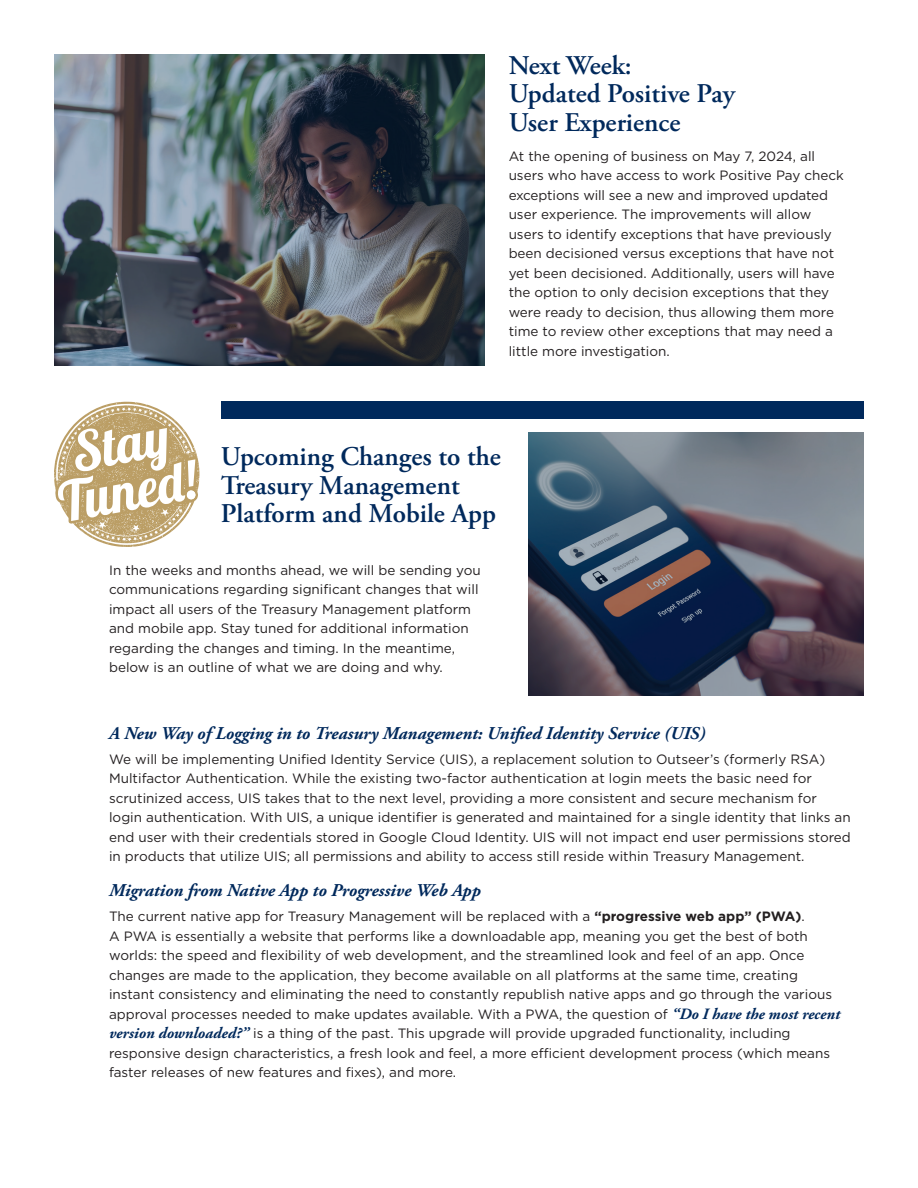
<style>
.page{position:relative;width:918px;height:1188px;background:#fff}
.page>*{position:absolute;margin:0;border:0;box-sizing:border-box;transform-origin:0 0}
.t1{font:600 27px/28.5px "Adobe Garamond Pro";color:#00295c}
.t2{font:italic 700 18px "Adobe Garamond Pro";color:#00295c}
.t3{font:13.5px/19.5px "Gotham";color:#231f20}
.s1{font-weight:700}
.s2{font-family:"Adobe Garamond Pro";font-weight:700;font-style:italic;font-size:15.75px;color:#00295c}
</style>
<div class="page">
<svg style="left:528px;top:432px;width:336px;height:264px"></svg>
<img style="left:54px;top:54px;width:431px;height:311px">
<svg style="left:54px;top:402px;width:145px;height:145px"></svg>
<div style="left:187px;top:490px;width:8px;height:9px;background:#fff;border-radius:50%"></div>
<div style="left:221px;top:402px;width:643px;height:17px;background:#00295c"></div>
<h1 class="t1" style="left:509px;top:51px;width:228px">Next Week:<br>Updated Positive Pay<br>User Experience</h1>
<p class="t3" style="left:509px;top:146px;width:337px">At the opening of business on May 7, 2024, all users who have access to work Positive Pay check exceptions will see a new and improved updated user experience. The improvements will allow users to identify exceptions that have previously been decisioned versus exceptions that have not yet been decisioned. Additionally, users will have the option to only decision exceptions that they were ready to decision, thus allowing them more time to review other exceptions that may need a little more investigation.</p>
<h1 class="t1" style="left:221px;top:443px;width:282px">Upcoming Changes to the<br>Treasury Management<br>Platform and Mobile App</h1>
<p class="t3" style="left:109px;top:560px;width:373px">In the weeks and months ahead, we will be sending you communications regarding significant changes that will impact all users of the Treasury Management platform and mobile app. Stay tuned for additional information regarding the changes and timing. In the meantime, below is an outline of what we are doing and why.</p>
<h2 class="t2" style="left:109px;top:723px;width:598px">A New Way of Logging in to Treasury Management: Unified Identity Service (UIS)</h2>
<p class="t3" style="left:109px;top:749px;width:743px">We will be implementing Unified Identity Service (UIS), a replacement solution to Outseer’s (formerly RSA)<br>Multifactor Authentication. While the existing two-factor authentication at login meets the basic need for scrutinized access, UIS takes that to the next level, providing a more consistent and secure mechanism for login authentication. With UIS, a unique identifier is generated and maintained for a single identity that links an end user with their credentials stored in Google Cloud Identity. UIS will not impact end user permissions stored in products that utilize UIS; all permissions and ability to access still reside within Treasury Management.</p>
<h2 class="t2" style="left:109px;top:880px;width:373px">Migration from Native App to Progressive Web App</h2>
<p class="t3" style="left:109px;top:907px;width:733px">The current native app for Treasury Management will be replaced with a <span class="s1">“progressive web app” (PWA)</span>.<br>A PWA is essentially a website that performs like a downloadable app, meaning you get the best of both worlds: the speed and flexibility of web development, and the streamlined look and feel of an app. Once changes are made to the application, they become available on all platforms at the same time, creating instant consistency and eliminating the need to constantly republish native apps and go through the various approval processes needed to make updates available. With a PWA, the question of <span class="s2">“Do I have the most recent version downloaded?”</span> is a thing of the past. This upgrade will provide upgraded functionality, including responsive design characteristics, a fresh look and feel, a more efficient development process (which means faster releases of new features and fixes), and more.</p>
</div>
